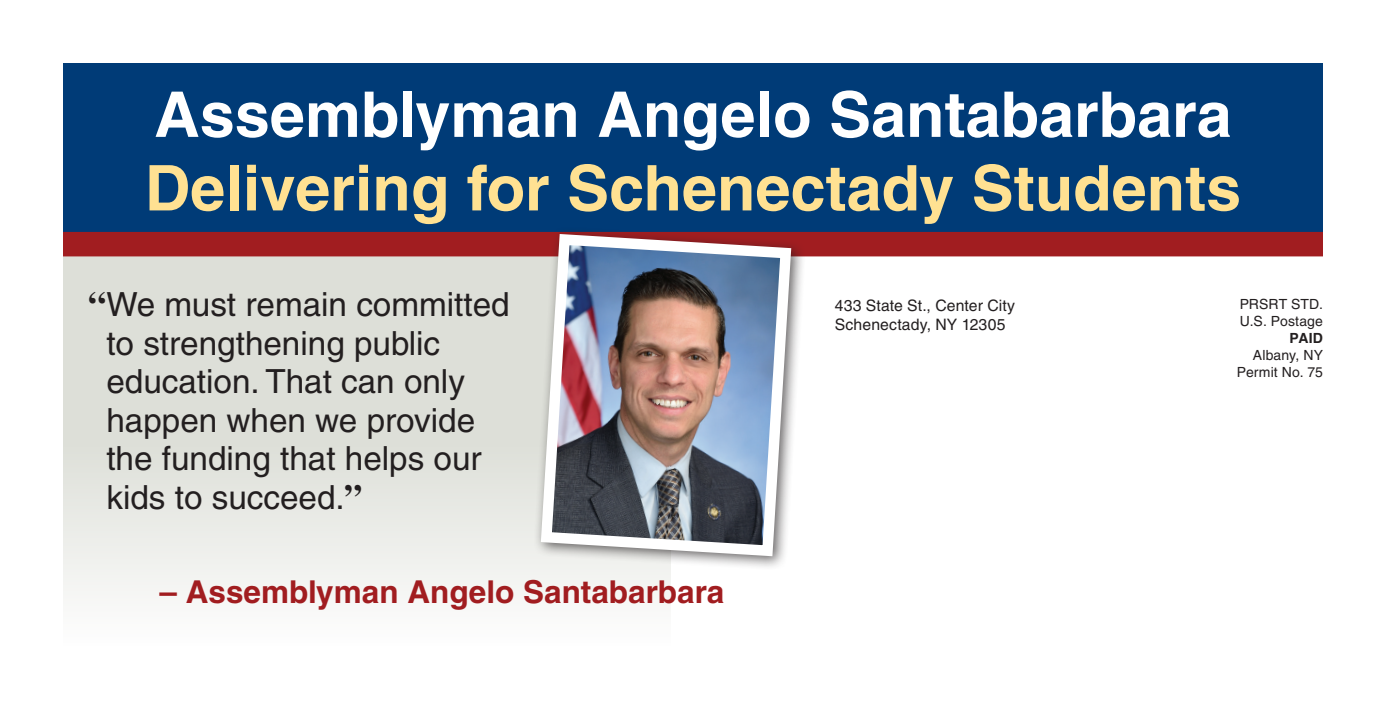
<style>
.page{position:relative;width:1386px;height:709px;background:#fff}
.page>*{position:absolute;margin:0;border:0;box-sizing:border-box;transform-origin:0 0}
.t1{font:700 63px "Helvetica";color:#ffe192}
.t2{font:700 63px "Helvetica";color:#fff}
.t3{font:33.25px/38.5px "Helvetica";color:#231f20}
.t4{font:700 31.5px "Helvetica";color:#a11d20}
.t5{font:15.75px/18.9px "Helvetica";letter-spacing:.01em;color:#231f20}
.t6{font:14px/16.8px "Helvetica";letter-spacing:.01em;color:#231f20}
.t7{font:700 14px "Helvetica";color:#231f20}
.s1{font-family:"Times";font-weight:700;font-size:35px}
</style>
<div class="page">
<div style="left:63px;top:233px;width:607px;height:413px;background:linear-gradient(to bottom,#d3d5cc,#f6f7f5)"></div>
<div style="left:63px;top:63px;width:1260px;height:180px;background:#003b77"></div>
<div style="left:63px;top:232px;width:1260px;height:24px;background:#a11d20"></div>
<div style="left:533px;top:226px;width:273px;height:345px;background:#231f20;opacity:.7"></div>
<img style="left:535px;top:228px;width:262px;height:334px">
<h1 class="t2" style="left:154px;top:76px;width:1079px">Assemblyman Angelo Santabarbara</h1>
<h1 class="t1" style="left:145px;top:150px;width:1098px">Delivering for Schenectady Students</h1>
<p class="t3" style="left:106px;top:285px;width:405px;text-indent:-18px"><span class="s1">“</span>We must remain committed to strengthening public education. That can only happen when we provide the funding that helps our kids to succeed.<span class="s1">”</span></p>
<p class="t5" style="left:835px;top:296px;width:182px">433 State St., Center City<br>Schenectady, NY 12305</p>
<p class="t4" style="left:160px;top:573px;width:566px">– Assemblyman Angelo Santabarbara</p>
<p class="t6" style="left:1240px;top:296px;width:85px">PRSRT STD.<br>U.S. Postage</p>
<p class="t7" style="left:1290px;top:329px;width:35px">PAID</p>
<p class="t6" style="left:1237px;top:346px;width:88px;text-align:right">Albany, NY<br>Permit No. 75</p>
</div>
